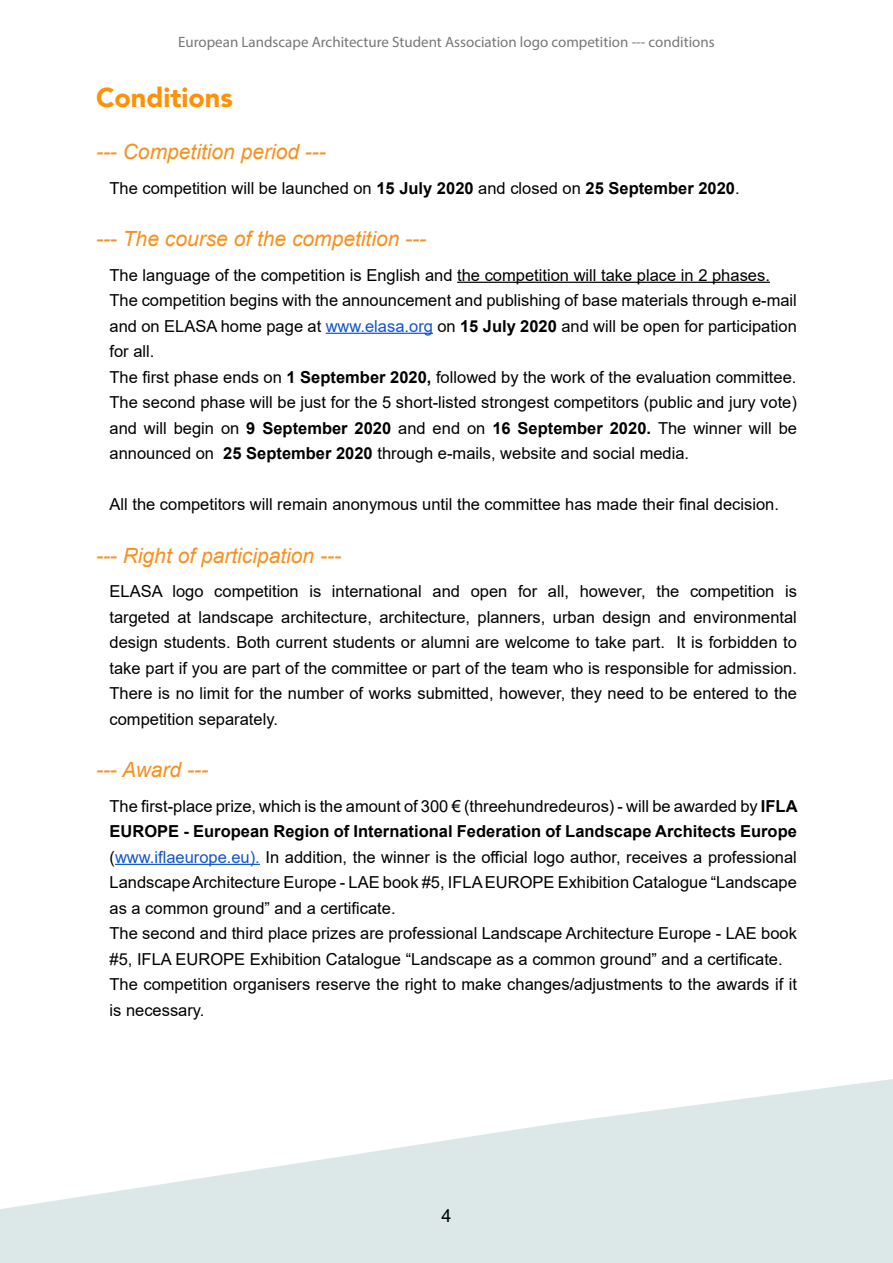
<style>
.page{position:relative;width:893px;height:1263px;background:#fff}
.page>*{position:absolute;margin:0;border:0;box-sizing:border-box;transform-origin:0 0}
.t1{font:900 27px "Avenir";color:#ff9106}
.t2{font:italic 21px "Arial";color:#f7901e}
.t3{font:18px "Arial";color:#000}
.t4{font:16.5px/25.5px "Arial";color:#000}
.t5{font:15px "Myriad Pro";color:#757779}
.s1{font-weight:700}
.s2{color:#15c}
</style>
<div class="page">
<svg style="left:0;top:1079px;width:893px;height:184px;fill:#dce7e7"></svg>
<hr style="left:457px;top:282px;width:313px;height:1px;background:#000">
<hr style="left:326px;top:333px;width:107px;height:1px;background:#15c">
<hr style="left:115px;top:864px;width:145px;height:1px;background:#15c">
<p class="t5" style="left:178px;top:33px;width:538px">European Landscape Architecture Student Association logo competition --- conditions</p>
<h1 class="t1" style="left:96px;top:81px;width:138px">Conditions</h1>
<p class="t2" style="left:96px;top:138px;width:231px">--- Competition period ---</p>
<p class="t4" style="left:110px;top:175px;width:632px">The competition will be launched on <span class="s1">15 July 2020</span> and closed on <span class="s1">25 September 2020</span>.</p>
<p class="t2" style="left:96px;top:225px;width:332px">--- The course of the competition ---</p>
<p class="t4" style="left:110px;top:262px;width:689px">The language of the competition is English and the competition will take place in 2 phases.<br>The competition begins with the announcement and publishing of base materials through e-mail and on ELASA home page at <span class="s2">www.elasa.org</span> on <span class="s1">15 July 2020</span> and will be open for participation for all.<br>The first phase ends on <span class="s1">1 September 2020,</span> followed by the work of the evaluation committee.<br>The second phase will be just for the 5 short-listed strongest competitors (public and jury vote) and will begin on <span class="s1">9 September 2020</span> and end on <span class="s1">16 September 2020.</span> The winner will be announced on <span class="s1">25 September 2020</span> through e-mails, website and social media.</p>
<p class="t4" style="left:110px;top:491px;width:671px">All the competitors will remain anonymous until the committee has made their final decision.</p>
<p class="t2" style="left:96px;top:542px;width:247px">--- Right of participation ---</p>
<p class="t4" style="left:110px;top:578px;width:689px;text-align:justify">ELASA logo competition is international and open for all, however, the competition is targeted at landscape architecture, architecture, planners, urban design and environmental design students. Both current students or alumni are welcome to take part. It is forbidden to take part if you are part of the committee or part of the team who is responsible for admission.<br>There is no limit for the number of works submitted, however, they need to be entered to the competition separately.</p>
<p class="t2" style="left:96px;top:756px;width:113px">--- Award ---</p>
<p class="t4" style="left:110px;top:793px;width:690px">The first-place prize, which is the amount of 300 € (threehundredeuros) - will be awarded by <span class="s1">IFLA EUROPE - European Region of International Federation of Landscape Architects Europe </span>(<span class="s2">www.iflaeurope.eu).</span> In addition, the winner is the official logo author, receives a professional Landscape Architecture Europe - LAE book #5, IFLA EUROPE Exhibition Catalogue “Landscape as a common ground” and a certificate.<br>The second and third place prizes are professional Landscape Architecture Europe - LAE book #5, IFLA EUROPE Exhibition Catalogue “Landscape as a common ground” and a certificate.<br>The competition organisers reserve the right to make changes/adjustments to the awards if it is necessary.</p>
<p class="t3" style="left:441px;top:1203px;width:12px">4</p>
</div>
